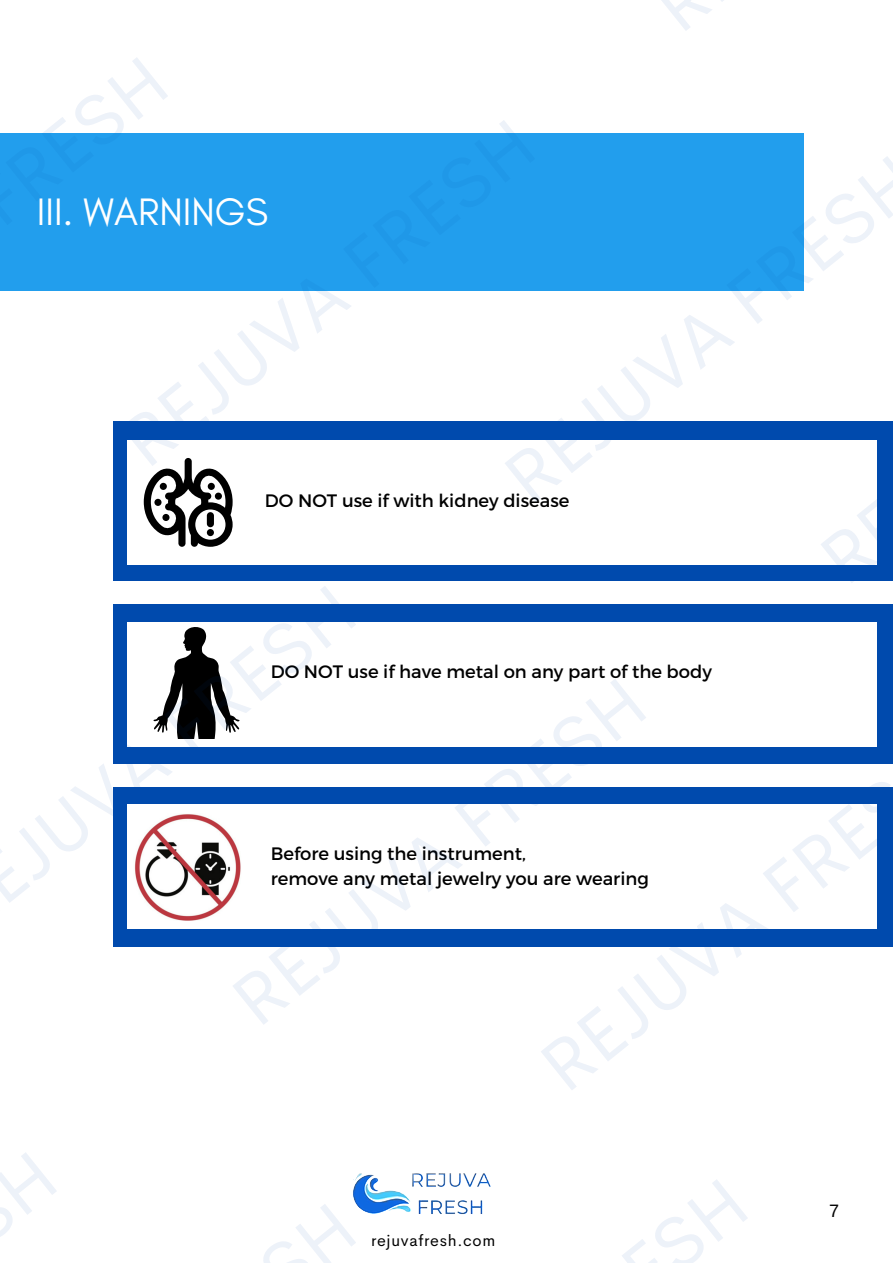
<style>
.page{position:relative;width:893px;height:1264px;background:#fff}
.page>*{position:absolute;margin:0;border:0;box-sizing:border-box;transform-origin:0 0}
.t1{font:39px "Glacial Indifference";color:#fff}
.t2{font:18px "Montserrat";color:#000}
.t3{font:18px "Arimo";color:#000}
.t4{font:15.9px "Cerebri Sans";letter-spacing:.045em;color:#000}
</style>
<div class="page">
<div style="left:0;top:133px;width:803px;height:157px;background:#229eed"></div>
<div style="left:113px;top:421px;width:779px;height:159px;background:#004aad"></div>
<div style="left:127px;top:440px;width:749px;height:124px;background:#fff"></div>
<img style="left:353px;top:1173px;width:138px;height:41px">
<svg style="left:144px;top:458px;width:88px;height:89px"></svg>
<div style="left:113px;top:604px;width:779px;height:159px;background:#004aad"></div>
<div style="left:127px;top:622px;width:749px;height:124px;background:#fff"></div>
<svg style="left:153px;top:627px;width:86px;height:111px"></svg>
<div style="left:113px;top:787px;width:779px;height:159px;background:#004aad"></div>
<div style="left:127px;top:804px;width:749px;height:125px;background:#fff"></div>
<img style="left:134px;top:814px;width:107px;height:106px">
<p class="t1" style="left:37px;top:188px;width:233px">III. WARNINGS</p>
<p class="t2" style="left:265px;top:488px;width:306px">DO NOT use if with kidney disease</p>
<p class="t2" style="left:271px;top:659px;width:442px">DO NOT use if have metal on any part of the body</p>
<p class="t2" style="left:271px;top:842px;width:256px">Before using the instrument,</p>
<p class="t2" style="left:271px;top:866px;width:379px">remove any metal jewelry you are wearing</p>
<p class="t4" style="left:371px;top:1230px;width:126px">rejuvafresh.com</p>
<p class="t3" style="left:829px;top:1200px;width:11px">7</p>
</div>
